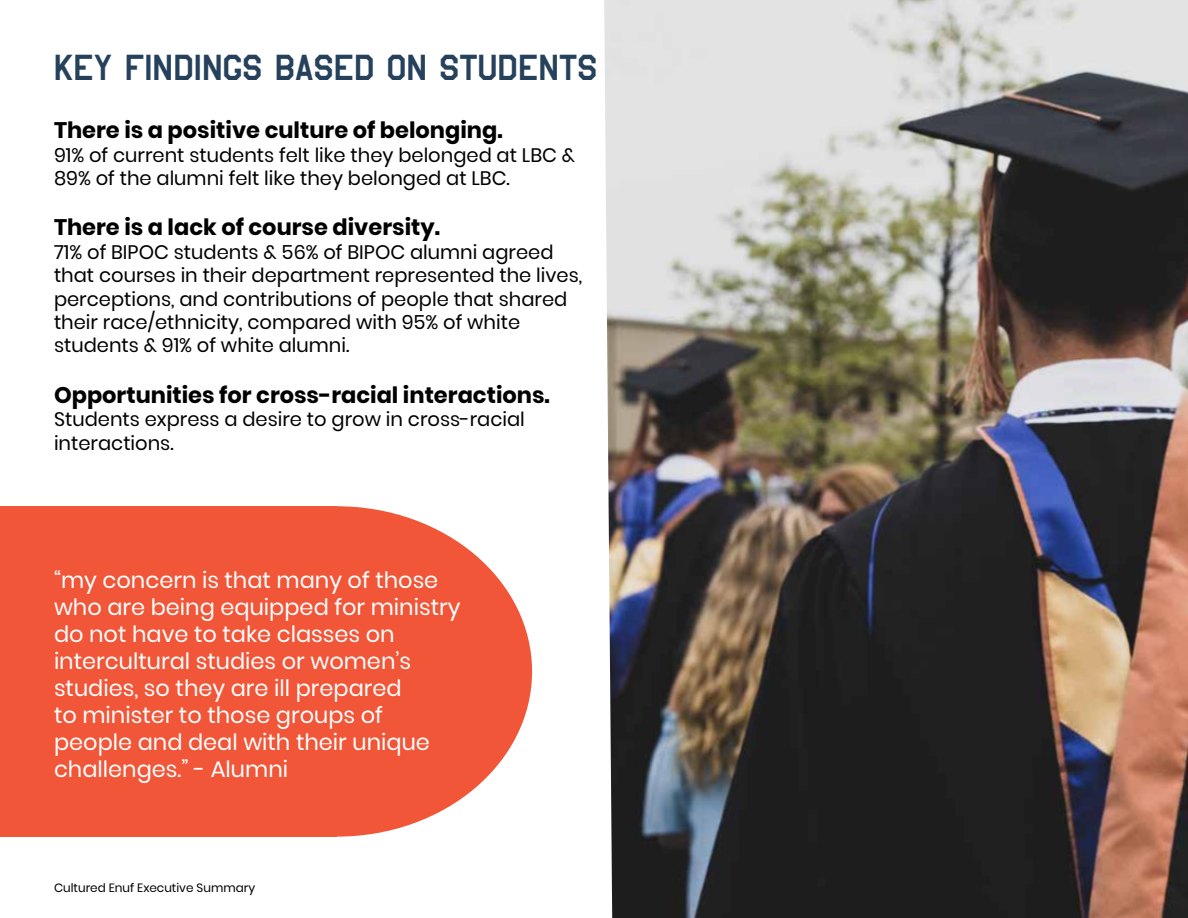
<style>
.page{position:relative;width:1188px;height:918px;background:#fff}
.page>*{position:absolute;margin:0;border:0;box-sizing:border-box;transform-origin:0 0}
.t1{font:33px "Air Corps JNL";letter-spacing:.025em;color:#25415c}
.t2{font:22.5px/27px "Poppins";color:#fff}
.t3{font:700 22.5px "Poppins";color:#000}
.t4{font:19.5px/23.4px "Poppins";color:#000}
.t5{font:12px "Poppins";color:#000}
</style>
<div class="page">
<div style="left:0;top:506px;width:337px;height:331px;background:#f15638"></div>
<div style="left:141px;top:506px;width:391px;height:331px;background:#f15638;border-radius:50%"></div>
<img style="left:604px;top:0;width:584px;height:918px">
<h1 class="t1" style="left:54px;top:50px;width:712px">KEY FINDINGS BASED ON STUDENTS &amp; ALUMNI:</h1>
<p class="t3" style="left:54px;top:117px;width:450px">There is a positive culture of belonging.</p>
<p class="t4" style="left:54px;top:143px;width:523px">91% of current students felt like they belonged at LBC &amp;<br>89% of the alumni felt like they belonged at LBC.</p>
<p class="t3" style="left:54px;top:214px;width:388px">There is a lack of course diversity.</p>
<p class="t4" style="left:54px;top:240px;width:530px">71% of BIPOC students &amp; 56% of BIPOC alumni agreed that courses in their department represented the lives, perceptions, and contributions of people that shared their race/ethnicity, compared with 95% of white students &amp; 91% of white alumni.</p>
<p class="t3" style="left:54px;top:382px;width:497px">Opportunities for cross-racial interactions.</p>
<p class="t4" style="left:54px;top:408px;width:472px">Students express a desire to grow in cross-racial interactions.</p>
<p class="t2" style="left:54px;top:567px;width:408px">“my concern is that many of those who are being equipped for ministry do not have to take classes on intercultural studies or women’s studies, so they are ill prepared<br>to minister to those groups of people and deal with their unique challenges.” - Alumni</p>
<p class="t5" style="left:54px;top:880px;width:203px">Cultured Enuf Executive Summary</p>
</div>
